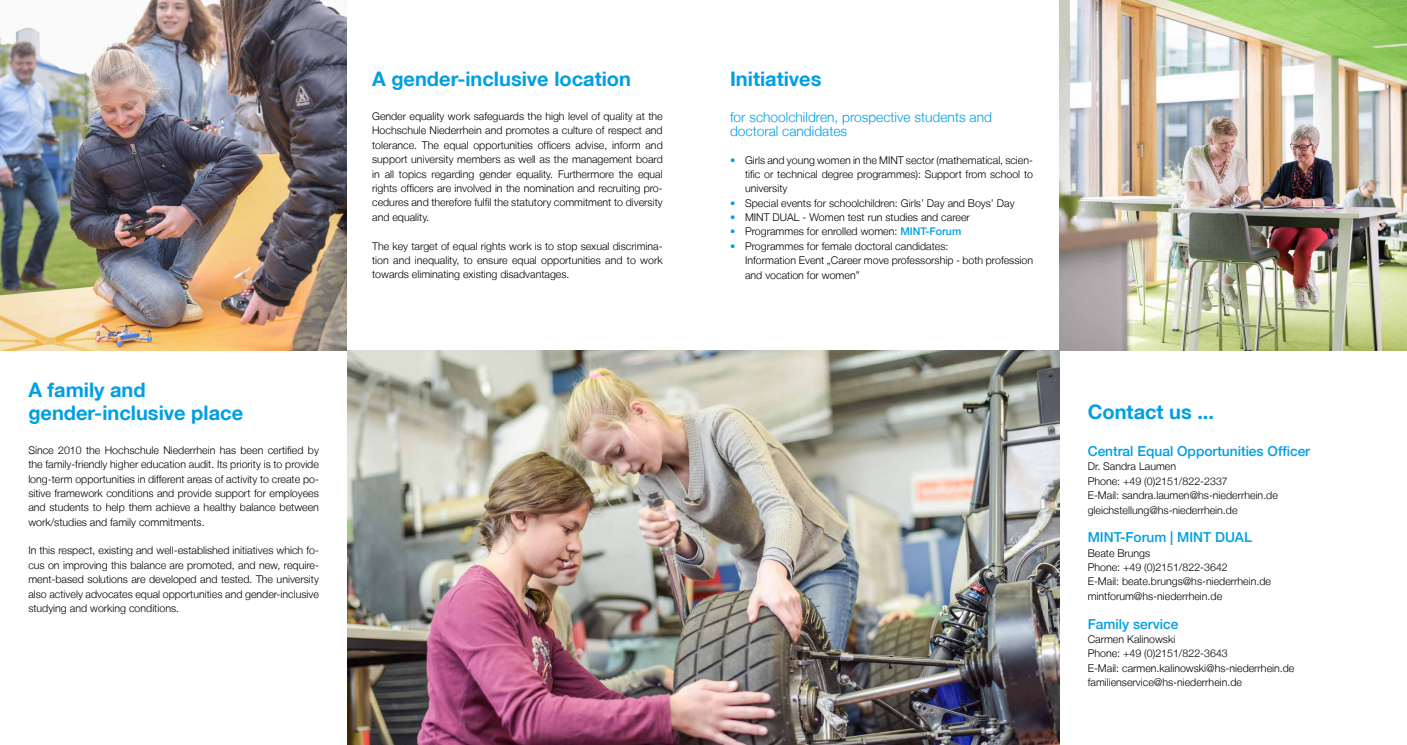
<style>
.page{position:relative;width:1407px;height:745px;background:#fff}
.page>*{position:absolute;margin:0;border:0;box-sizing:border-box;transform-origin:0 0}
.t1{font:700 20px/22.5px "Helvetica Neue LT";color:#009fe3}
.t2{font:500 13.75px "Helvetica Neue LT";color:#009fe3}
.t3{font:300 13.75px/14.4px "Helvetica Neue LT";color:#009fe3}
.t4{font:300 10.62px/14.4px "Helvetica Neue LT";color:#000;text-align:justify}
.s1{color:#009fe3}
.s2{font-weight:500;color:#009fe3}
</style>
<div class="page">
<img style="left:347px;top:350px;width:712px;height:394px">
<img style="left:1059px;top:0;width:348px;height:350px">
<img style="left:0;top:0;width:346px;height:350px">
<h1 class="t1" style="left:28px;top:378px;width:216px">A family and gender-inclusive place</h1>
<p class="t4" style="left:28px;top:442px;width:292px">Since 2010 the Hochschule Niederrhein has been certified by the family-friendly higher education audit. Its priority is to provide long-term opportunities in different areas of activity to create po&shy;sitive framework conditions and provide support for employees and students to help them achieve a healthy balance between work/studies and family commitments.</p>
<p class="t4" style="left:28px;top:543px;width:292px">In this respect, existing and well-established initiatives which fo&shy;cus on improving this balance are promoted, and new, require&shy;ment-based solutions are developed and tested. The university also actively advocates equal opportunities and gender-inclusive studying and working conditions.</p>
<h1 class="t1" style="left:372px;top:67px;width:260px">A gender-inclusive location</h1>
<p class="t4" style="left:372px;top:109px;width:292px">Gender equality work safeguards the high level of quality at the Hochschule Niederrhein and promotes a culture of respect and tolerance. The equal opportunities officers advise, inform and support university members as well as the management board in all topics regarding gender equality. Furthermore the equal rights officers are involved in the nomination and recruiting pro&shy;cedures and therefore fulfil the statutory commitment to diversity and equality.</p>
<p class="t4" style="left:372px;top:238px;width:292px">The key target of equal rights work is to stop sexual discrimina&shy;tion and inequality, to ensure equal opportunities and to work towards eliminating existing disadvantages.</p>
<h1 class="t1" style="left:730px;top:67px;width:93px">Initiatives</h1>
<p class="t3" style="left:730px;top:109px;width:263px">for schoolchildren, prospective students and doctoral candidates</p>
<p class="t4" style="left:745px;top:152px;width:289px;text-indent:-15px"><span class="s1">•</span> Girls and young women in the MINT sector (mathematical, scien&shy;tific or technical degree programmes): Support from school to university</p>
<p class="t4" style="left:730px;top:195px;width:286px"><span class="s1">•</span> Special events for schoolchildren: Girls’ Day and Boys’ Day</p>
<p class="t4" style="left:730px;top:210px;width:241px"><span class="s1">•</span> MINT DUAL - Women test run studies and career</p>
<p class="t4" style="left:730px;top:224px;width:233px"><span class="s1">•</span> Programmes for enrolled women: <span class="s2">MINT-Forum</span></p>
<p class="t4" style="left:745px;top:238px;width:289px;text-align:left;text-indent:-15px"><span class="s1">•</span> Programmes for female doctoral candidates:<br>Information Event „Career move professorship - both profession and vocation for women”</p>
<h1 class="t1" style="left:1088px;top:400px;width:128px">Contact us ...</h1>
<p class="t2" style="left:1088px;top:442px;width:224px">Central Equal Opportunities Officer</p>
<p class="t4" style="left:1088px;top:459px;width:192px;text-align:left">Dr. Sandra Laumen<br>Phone: +49 (0)2151/822-2337<br>E-Mail: sandra.laumen@hs-niederrhein.de gleichstellung@hs-niederrhein.de</p>
<p class="t2" style="left:1088px;top:529px;width:166px">MINT-Forum | MINT DUAL</p>
<p class="t4" style="left:1088px;top:545px;width:185px;text-align:left">Beate Brungs<br>Phone: +49 (0)2151/822-3642<br>E-Mail: beate.brungs@hs-niederrhein.de mintforum@hs-niederrhein.de</p>
<p class="t2" style="left:1088px;top:615px;width:92px">Family service</p>
<p class="t4" style="left:1088px;top:631px;width:208px;text-align:left">Carmen Kalinowski<br>Phone: +49 (0)2151/822-3643<br>E-Mail: carmen.kalinowski@hs-niederrhein.de familienservice@hs-niederrhein.de</p>
</div>
